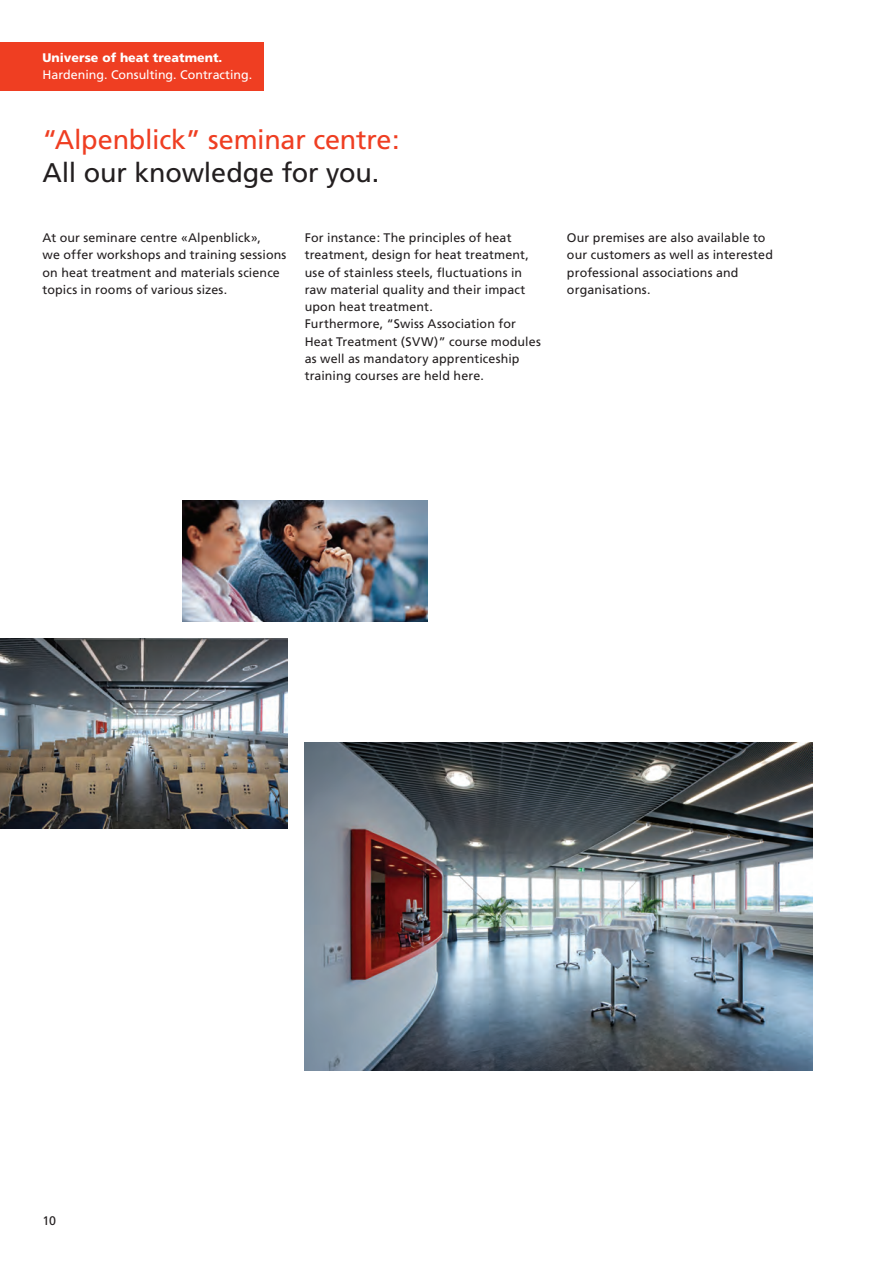
<style>
.page{position:relative;width:893px;height:1263px;background:#fff}
.page>*{position:absolute;margin:0;border:0;box-sizing:border-box;transform-origin:0 0}
.t1{font:27px "Frutiger";letter-spacing:-.01em;color:#ef3e22}
.t2{font:27px "Frutiger";letter-spacing:-.01em;color:#231f20}
.t3{font:12.45px/17.2px "Frutiger";letter-spacing:.01em;color:#231f20}
.t4{font:12.45px "Frutiger";color:#fff}
.t5{font:900 12.45px "Frutiger";color:#fff}
</style>
<div class="page">
<img style="left:182px;top:501px;width:245px;height:121px">
<img style="left:305px;top:742px;width:507px;height:328px">
<img style="left:0;top:639px;width:288px;height:190px">
<div style="left:0;top:43px;width:263px;height:48px;background:#ef3e22"></div>
<p class="t5" style="left:43px;top:50px;width:181px">Universe of heat treatment.</p>
<p class="t4" style="left:43px;top:68px;width:211px">Hardening. Consulting. Contracting.</p>
<h1 class="t1" style="left:43px;top:123px;width:359px">“Alpenblick” seminar centre:</h1>
<h1 class="t2" style="left:43px;top:156px;width:338px">All our knowledge for you.</h1>
<p class="t3" style="left:43px;top:229px;width:245px">At our seminare centre «Alpenblick»,<br>we offer workshops and training sessions on heat treatment and materials science topics in rooms of various sizes.</p>
<p class="t3" style="left:305px;top:229px;width:238px">For instance: The principles of heat treatment, design for heat treatment, use of stainless steels, fluctuations in raw material quality and their impact upon heat treatment.<br>Furthermore, “Swiss Association for Heat Treatment (SVW)” course modules as well as mandatory apprenticeship training courses are held here.</p>
<p class="t3" style="left:567px;top:229px;width:207px">Our premises are also available to our customers as well as interested professional associations and organisations.</p>
<p class="t3" style="left:43px;top:1212px;width:15px">10</p>
</div>
